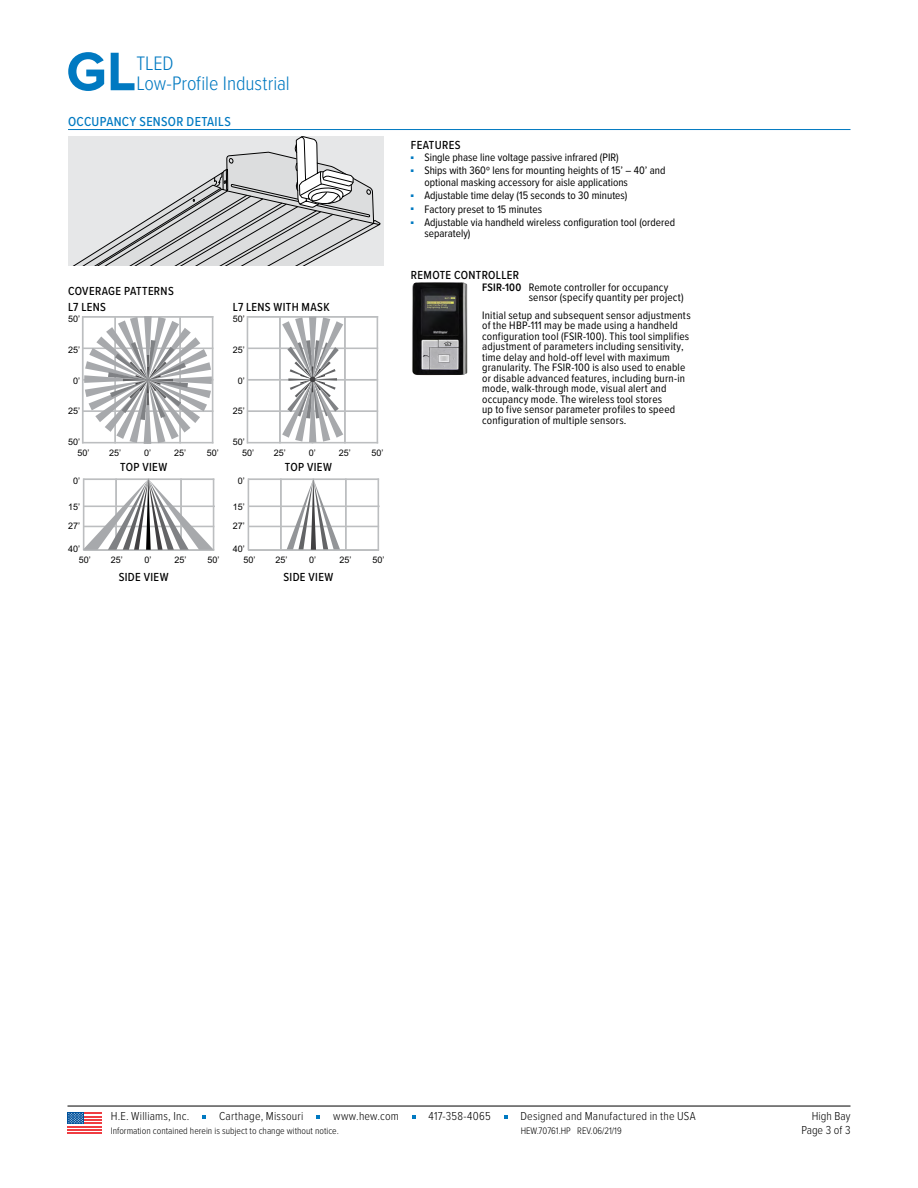
<style>
.page{position:relative;width:918px;height:1188px;background:#fff}
.page>*{position:absolute;margin:0;border:0;box-sizing:border-box;transform-origin:0 0}
.t1{font:700 56.25px "Proxima Nova";color:#0079c1}
.t2{font:300 20.25px/20.2px "Proxima Nova Cond";letter-spacing:-.005em;color:#0079c1}
.t3{font:500 13.5px "Proxima Nova Cond";letter-spacing:.025em;color:#0079c1}
.t4{font:500 12.15px "Proxima Nova Cond";letter-spacing:.025em;color:#000}
.t5{font:300 12px/13.6px "Proxima Nova Cond";letter-spacing:.015em;color:#000;text-align:right}
.t6{font:11.25px/10.5px "Proxima Nova Cond";letter-spacing:.015em;color:#000}
.t7{font:300 9.75px "Proxima Nova Cond";color:#000}
.t8{font:9px/19.5px "Arial";color:#000}
.s1{font-weight:600}
</style>
<div class="page">
<hr style="left:68px;top:129px;width:783px;height:1px;background:#0079c1">
<svg style="left:68px;top:136px;width:312px;height:130px;background:#cfd0d1"></svg>
<img style="left:412px;top:282px;width:56px;height:93px">
<div style="left:82px;top:316px;width:1px;height:127px;border:1px solid #bcbec0"></div>
<div style="left:212px;top:316px;width:1px;height:127px;border:1px solid #bcbec0"></div>
<hr style="left:83px;top:317px;width:130px;height:1px;background:#bcbec0">
<div style="left:82px;top:316px;width:131px;height:1px;border:1px solid #bcbec0"></div>
<div style="left:82px;top:348px;width:131px;height:1px;border:1px solid #bcbec0"></div>
<div style="left:82px;top:379px;width:131px;height:1px;border:1px solid #bcbec0"></div>
<div style="left:82px;top:411px;width:131px;height:1px;border:1px solid #bcbec0"></div>
<div style="left:82px;top:442px;width:131px;height:1px;border:1px solid #bcbec0"></div>
<svg style="left:84px;top:316px;width:128px;height:128px"></svg>
<div style="left:247px;top:316px;width:1px;height:127px;border:1px solid #bcbec0"></div>
<div style="left:279px;top:316px;width:2px;height:127px;border:1px solid #bcbec0"></div>
<hr style="left:345px;top:317px;width:1px;height:126px;background:#bcbec0">
<div style="left:344px;top:316px;width:1px;height:127px;border:1px solid #bcbec0"></div>
<div style="left:377px;top:316px;width:1px;height:127px;border:1px solid #bcbec0"></div>
<hr style="left:247px;top:317px;width:131px;height:1px;background:#bcbec0">
<div style="left:247px;top:316px;width:131px;height:1px;border:1px solid #bcbec0"></div>
<div style="left:247px;top:348px;width:131px;height:1px;border:1px solid #bcbec0"></div>
<div style="left:247px;top:379px;width:131px;height:1px;border:1px solid #bcbec0"></div>
<div style="left:247px;top:411px;width:131px;height:1px;border:1px solid #bcbec0"></div>
<div style="left:247px;top:442px;width:131px;height:1px;border:1px solid #bcbec0"></div>
<svg style="left:282px;top:317px;width:61px;height:125px"></svg>
<div style="left:84px;top:506px;width:131px;height:1px;border:1px solid #bcbec0"></div>
<div style="left:84px;top:549px;width:130px;height:2px;border:1px solid #bcbec0"></div>
<svg style="left:83px;top:479px;width:131px;height:71px"></svg>
<div style="left:248px;top:479px;width:1px;height:71px;border:1px solid #bcbec0"></div>
<hr style="left:281px;top:479px;width:1px;height:71px;background:#bcbec0">
<div style="left:280px;top:479px;width:1px;height:71px;border:1px solid #bcbec0"></div>
<hr style="left:346px;top:479px;width:1px;height:71px;background:#bcbec0">
<div style="left:345px;top:479px;width:1px;height:71px;border:1px solid #bcbec0"></div>
<div style="left:378px;top:479px;width:1px;height:71px;border:1px solid #bcbec0"></div>
<div style="left:249px;top:506px;width:130px;height:1px;border:1px solid #bcbec0"></div>
<div style="left:248px;top:479px;width:131px;height:1px;border:1px solid #bcbec0"></div>
<div style="left:248px;top:526px;width:131px;height:1px;border:1px solid #bcbec0"></div>
<div style="left:248px;top:549px;width:131px;height:2px;border:1px solid #bcbec0"></div>
<svg style="left:287px;top:479px;width:53px;height:71px"></svg>
<hr style="left:68px;top:1106px;width:782px;height:1px;background:#000">
<svg style="left:202px;top:1116px;width:4px;height:3px"></svg>
<svg style="left:316px;top:1116px;width:4px;height:3px"></svg>
<svg style="left:412px;top:1116px;width:4px;height:3px"></svg>
<div style="left:68px;top:1112px;width:34px;height:22px;background:linear-gradient(to right,#fff,#fff)"></div>
<hr style="left:68px;top:1126px;width:34px;height:1px;background:#ef3d42">
<hr style="left:68px;top:1129px;width:34px;height:2px;background:#ef3d42">
<hr style="left:68px;top:1132px;width:34px;height:2px;background:#ef3d42">
<hr style="left:68px;top:1122px;width:34px;height:2px;background:#ef3d42">
<hr style="left:68px;top:1119px;width:34px;height:2px;background:#ef3d42">
<hr style="left:68px;top:1116px;width:34px;height:1px;background:#ef3d42">
<hr style="left:68px;top:1112px;width:34px;height:2px;background:#ef3d42">
<div style="left:68px;top:1112px;width:16px;height:12px;background:#00529c"></div>
<svg style="left:68px;top:1113px;width:15px;height:11px"></svg>
<h1 class="t1" style="left:66px;top:30px;width:72px">GL</h1>
<h2 class="t2" style="left:136px;top:52px;width:155px">TLED<br>Low-Profile Industrial</h2>
<p class="t3" style="left:68px;top:112px;width:164px">OCCUPANCY SENSOR DETAILS</p>
<p class="t4" style="left:411px;top:136px;width:51px">FEATURES</p>
<p class="t6" style="left:411px;top:152px;width:209px"><sup>■</sup> Single phase line voltage passive infrared (PIR)</p>
<p class="t6" style="left:424px;top:165px;width:243px;line-height:11.2px;text-indent:-14px"><sup>■</sup> Ships with 360º lens for mounting heights of 15’ – 40’ and optional masking accessory for aisle applications</p>
<p class="t6" style="left:411px;top:190px;width:218px"><sup>■</sup> Adjustable time delay (15 seconds to 30 minutes)</p>
<p class="t6" style="left:411px;top:203px;width:133px"><sup>■</sup> Factory preset to 15 minutes</p>
<p class="t6" style="left:424px;top:216px;width:252px;line-height:11.2px;text-indent:-14px"><sup>■</sup> Adjustable via handheld wireless configuration tool (ordered separately)</p>
<p class="t4" style="left:411px;top:266px;width:110px">REMOTE CONTROLLER</p>
<p class="t4" style="left:68px;top:282px;width:107px">COVERAGE PATTERNS</p>
<p class="t6" style="left:529px;top:281px;width:157px;text-indent:-46px"><span class="s1">FSIR-100</span> Remote controller for occupancy sensor (specify quantity per project)</p>
<p class="t6" style="left:482px;top:309px;width:210px">Initial setup and subsequent sensor adjustments of the HBP-111 may be made using a handheld configuration tool (FSIR-100). This tool simplifies adjustment of parameters including sensitivity, time delay and hold-off level with maximum granularity. The FSIR-100 is also used to enable or disable advanced features, including burn-in mode, walk-through mode, visual alert and occupancy mode. The wireless tool stores<br>up to five sensor parameter profiles to speed configuration of multiple sensors.</p>
<p class="t4" style="left:68px;top:298px;width:39px">L7 LENS</p>
<p class="t4" style="left:233px;top:298px;width:98px">L7 LENS WITH MASK</p>
<p class="t8" style="left:68px;top:309px;width:14px">50’</p>
<p class="t8" style="left:68px;top:340px;width:14px">25’</p>
<p class="t8" style="left:73px;top:371px;width:9px">0’</p>
<p class="t8" style="left:68px;top:402px;width:14px">25’</p>
<p class="t8" style="left:68px;top:432px;width:14px">50’</p>
<p class="t8" style="left:233px;top:309px;width:14px">50’</p>
<p class="t8" style="left:233px;top:340px;width:14px">25’</p>
<p class="t8" style="left:238px;top:371px;width:9px">0’</p>
<p class="t8" style="left:233px;top:402px;width:14px">25’</p>
<p class="t8" style="left:233px;top:432px;width:14px">50’</p>
<p class="t8" style="left:78px;top:443px;width:14px">50’</p>
<p class="t8" style="left:109px;top:443px;width:14px">25’</p>
<p class="t8" style="left:144px;top:443px;width:9px">0’</p>
<p class="t8" style="left:174px;top:443px;width:14px">25’</p>
<p class="t8" style="left:207px;top:443px;width:14px">50’</p>
<p class="t8" style="left:242px;top:443px;width:14px">50’</p>
<p class="t8" style="left:274px;top:443px;width:14px">25’</p>
<p class="t8" style="left:309px;top:443px;width:9px">0’</p>
<p class="t8" style="left:339px;top:443px;width:14px">25’</p>
<p class="t8" style="left:371px;top:443px;width:14px">50’</p>
<p class="t4" style="left:120px;top:458px;width:49px">TOP VIEW</p>
<p class="t4" style="left:285px;top:458px;width:49px">TOP VIEW</p>
<p class="t8" style="left:73px;top:472px;width:9px">0’</p>
<p class="t8" style="left:68px;top:497px;width:14px">15’<br>27’</p>
<p class="t8" style="left:79px;top:543px;width:14px;line-height:10.9px;text-indent:-11px">40’<br>50’</p>
<p class="t8" style="left:111px;top:550px;width:14px">25’</p>
<p class="t8" style="left:144px;top:550px;width:9px">0’</p>
<p class="t8" style="left:175px;top:550px;width:14px">25’</p>
<p class="t8" style="left:208px;top:550px;width:14px">50’</p>
<p class="t8" style="left:238px;top:472px;width:9px">0’</p>
<p class="t8" style="left:233px;top:497px;width:14px">15’<br>27’</p>
<p class="t8" style="left:244px;top:543px;width:14px;line-height:10.9px;text-indent:-11px">40’<br>50’</p>
<p class="t8" style="left:276px;top:550px;width:14px">25’</p>
<p class="t8" style="left:309px;top:550px;width:9px">0’</p>
<p class="t8" style="left:339px;top:550px;width:14px">25’</p>
<p class="t8" style="left:372px;top:550px;width:14px">50’</p>
<p class="t4" style="left:119px;top:568px;width:51px">SIDE VIEW</p>
<p class="t4" style="left:283px;top:568px;width:51px">SIDE VIEW</p>
<p class="t5" style="left:111px;top:1109px;width:80px">H.E. Williams, Inc.</p>
<p class="t5" style="left:219px;top:1109px;width:86px">Carthage, Missouri</p>
<p class="t5" style="left:333px;top:1109px;width:67px">www.hew.com</p>
<p class="t5" style="left:429px;top:1109px;width:64px">417-358-4065</p>
<p class="t5" style="left:520px;top:1109px;width:177px">Designed and Manufactured in the USA</p>
<p class="t7" style="left:111px;top:1123px;width:230px">Information contained herein is subject to change without notice.</p>
<p class="t7" style="left:521px;top:1123px;width:102px">HEW.70761.HP REV.06/21/19</p>
<p class="t5" style="left:801px;top:1109px;width:51px">High Bay<br>Page 3 of 3</p>
</div>
